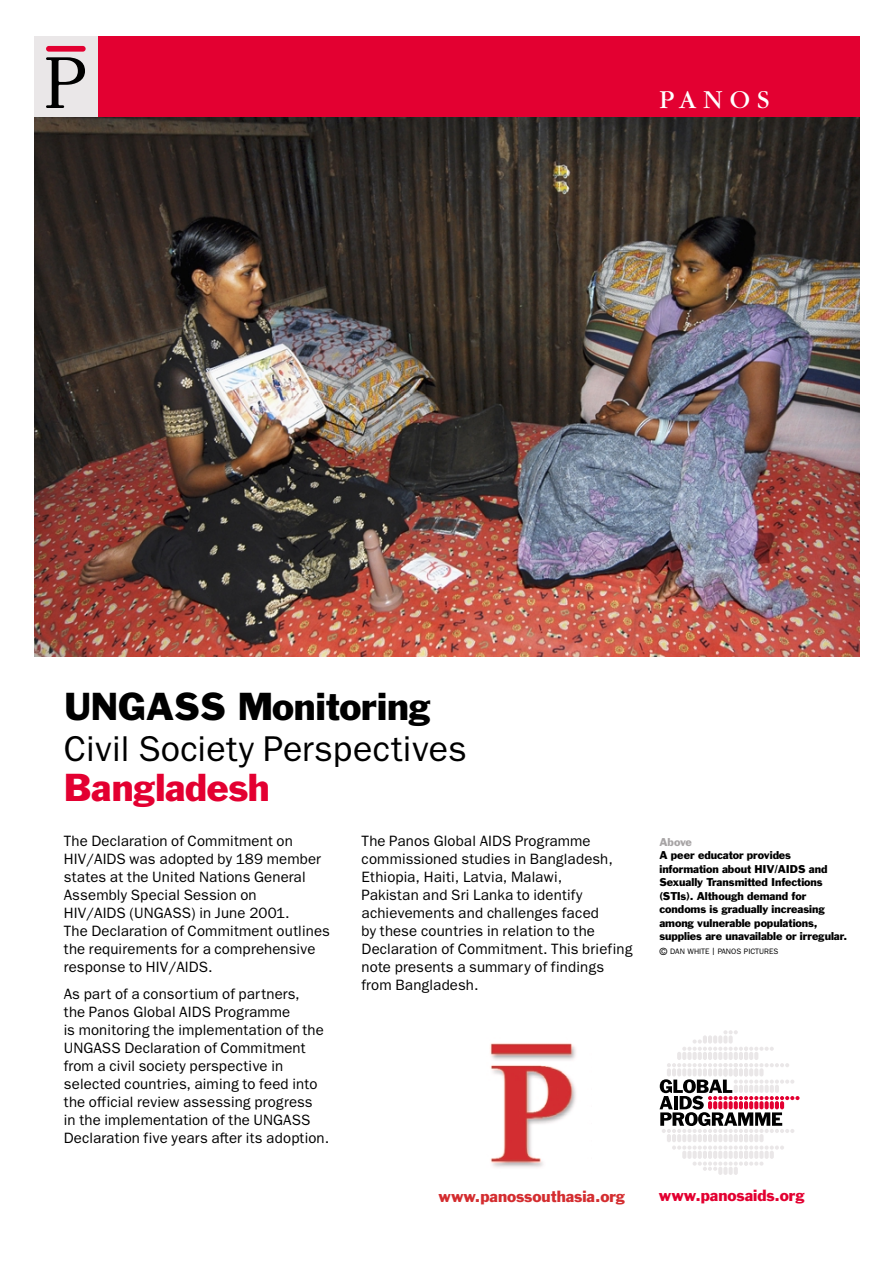
<style>
.page{position:relative;width:893px;height:1263px;background:#fff}
.page>*{position:absolute;margin:0;border:0;box-sizing:border-box;transform-origin:0 0}
.t1{font:36px "Franklin Gothic";letter-spacing:.005em;color:#000}
.t2{font:36px "Franklin Gothic";letter-spacing:-.005em;color:#000}
.t3{font:36px "Franklin Gothic";letter-spacing:-.01em;color:#e30031}
.t4{font:27px "Garamond";letter-spacing:.265em;color:#fff}
.t5{font:15px/18px "Franklin Gothic";letter-spacing:.005em;color:#000}
.t6{font:15px "Franklin Gothic";color:#d42d30}
.t7{font:15px "Franklin Gothic";color:#e30031}
.t8{font:10.5px/13.5px "Franklin Gothic";letter-spacing:-.005em;color:#000}
.t9{font:10.5px "Franklin Gothic";letter-spacing:-.02em;color:#a7a4a5}
.t10{font:7.8px "Franklin Gothic";color:#000}
.s1{font-size:10.5px}
</style>
<div class="page">
<img style="left:34px;top:117px;width:825px;height:540px">
<div style="left:98px;top:36px;width:761px;height:81px;background:#e30031"></div>
<div style="left:34px;top:36px;width:64px;height:81px;background:#eae7e8"></div>
<div style="left:46px;top:46px;width:40px;height:6px;background:#e30031;border-radius:3px"></div>
<svg style="left:46px;top:57px;width:39px;height:51px"></svg>
<svg style="left:659px;top:1030px;width:140px;height:145px"></svg>
<img style="left:490px;top:1043px;width:86px;height:125px">
<h2 class="t4" style="left:659px;top:90px;width:112px">PANOS</h2>
<h1 class="t2" style="left:64px;top:693px;width:368px">UNGASS Monitoring</h1>
<h1 class="t1" style="left:64px;top:736px;width:404px">Civil Society Perspectives</h1>
<h1 class="t3" style="left:64px;top:774px;width:207px">Bangladesh</h1>
<p class="t5" style="left:64px;top:833px;width:268px">The Declaration of Commitment on HIV/AIDS was adopted by 189 member states at the United Nations General Assembly Special Session on<br>HIV/AIDS (UNGASS) in June 2001.<br>The Declaration of Commitment outlines the requirements for a comprehensive response to HIV/AIDS.</p>
<p class="t5" style="left:64px;top:986px;width:267px">As part of a consortium of partners,<br>the Panos Global AIDS Programme<br>is monitoring the implementation of the UNGASS Declaration of Commitment from a civil society perspective in selected countries, aiming to feed into the official review assessing progress<br>in the implementation of the UNGASS Declaration five years after its adoption.</p>
<p class="t5" style="left:361px;top:833px;width:272px">The Panos Global AIDS Programme commissioned studies in Bangladesh, Ethiopia, Haiti, Latvia, Malawi,<br>Pakistan and Sri Lanka to identify achievements and challenges faced<br>by these countries in relation to the Declaration of Commitment. This briefing note presents a summary of findings from Bangladesh.</p>
<p class="t9" style="left:659px;top:838px;width:34px">Above</p>
<p class="t8" style="left:659px;top:850px;width:189px">A peer educator provides information about HIV/AIDS and<br>Sexually Transmitted Infections (STIs). Although demand for condoms is gradually increasing among vulnerable populations, supplies are unavailable or irregular.</p>
<p class="t10" style="left:659px;top:949px;width:120px"><span class="s1">©</span> DAN WHITE <span class="s1">|</span> PANOS PICTURES</p>
<p class="t6" style="left:438px;top:1190px;width:188px">www.panossouthasia.org</p>
<p class="t7" style="left:659px;top:1190px;width:147px">www.panosaids.org</p>
</div>
